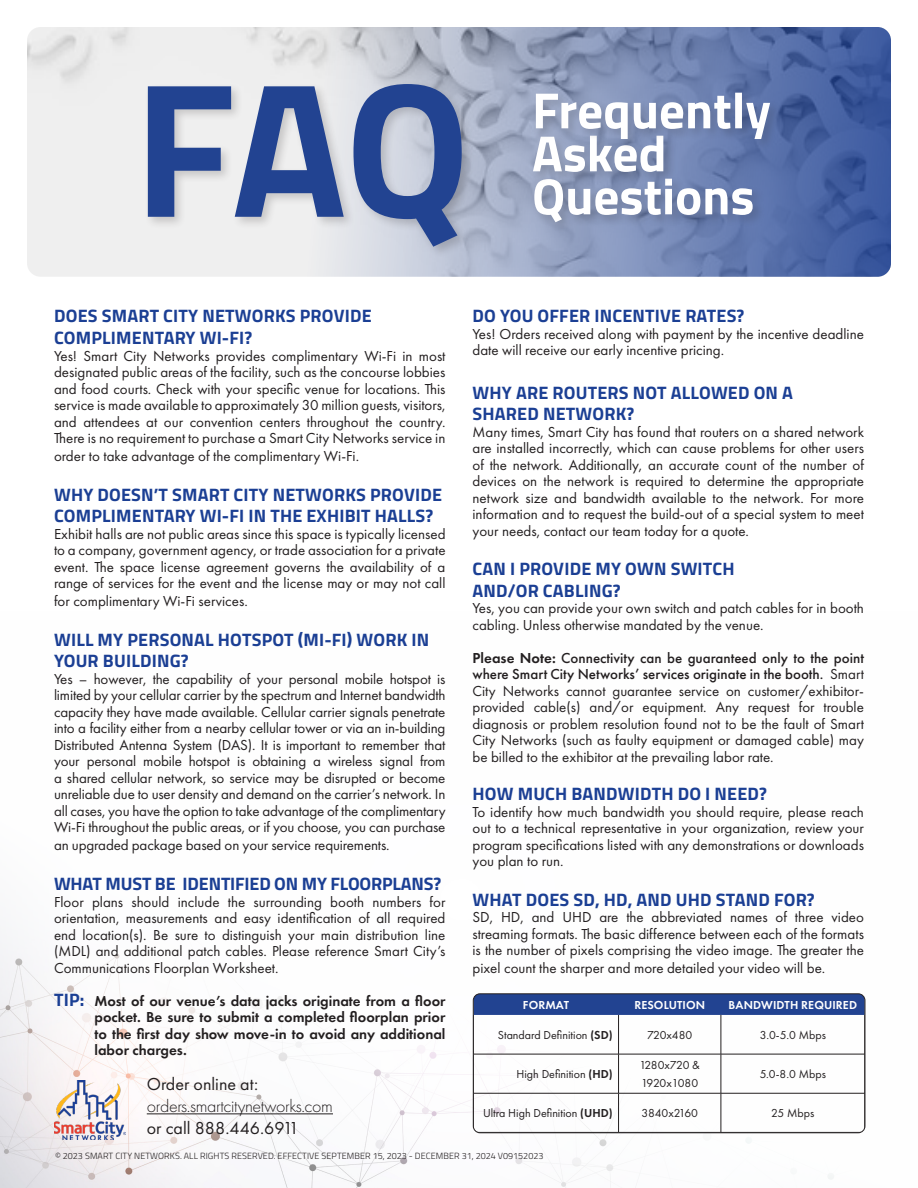
<style>
.page{position:relative;width:918px;height:1188px;background:#fff}
.page>*{position:absolute;margin:0;border:0;box-sizing:border-box;transform-origin:0 0}
.Tech_Rep_FAQ_area{font:700 18px/21.6px "Titillium Web";letter-spacing:.01em;color:#1b3f94}
.Tech_Rep_FAQ_area-2{font:700 18px "Titillium Web";letter-spacing:-.01em;color:#1b3f94}
.Body_Text{font:18px "Futura PT";color:#231f20}
.Body_Text-2{font:300 18px "Futura PT";letter-spacing:-.02em;color:#231f20}
.FAQ_Text{font:15px/16.5px "Futura PT";color:#231f20;text-align:justify}
.t1{font:600 15px/16.5px "Futura PT";color:#231f20;text-align:justify}
.t2{font:12px "Futura PT";color:#231f20}
.t3{font:600 12px "Futura PT";letter-spacing:.01em;color:#fff}
.t4{font:12px/18px "Futura PT";letter-spacing:-.025em;color:#231f20}
.t5{font:300 9px "Titillium Web";letter-spacing:.01em;color:#231f20}
.s1{font-family:"Titillium Web";font-weight:700;font-size:18px;color:#1b3f94}
.s2{font-weight:600}
.s3{font-weight:500}
</style>
<div class="page">
<img style="left:0;top:936px;width:866px;height:252px">
<svg style="left:27px;top:27px;width:864px;height:250px"></svg>
<div style="left:531px;top:176px;width:234px;height:59px;background:#231f20;opacity:.2"></div>
<svg style="left:534px;top:179px;width:219px;height:43px"></svg>
<div style="left:530px;top:133px;width:146px;height:52px;background:#231f20;opacity:.2"></div>
<div style="left:532px;top:90px;width:250px;height:62px;background:#231f20;opacity:.2"></div>
<svg style="left:533px;top:93px;width:237px;height:79px"></svg>
<div style="left:144px;top:81px;width:330px;height:178px;background:#231f20;opacity:.2"></div>
<svg style="left:148px;top:84px;width:314px;height:163px"></svg>
<hr style="left:147px;top:1113px;width:186px;height:1px;background:#231f20">
<img style="left:54px;top:1081px;width:71px;height:59px">
<div style="left:473px;top:994px;width:392px;height:21px;background:#224391"></div>
<hr style="left:618px;top:1015px;width:1px;height:39px;background:#231f20">
<hr style="left:721px;top:1015px;width:1px;height:39px;background:#231f20">
<hr style="left:865px;top:1015px;width:1px;height:39px;background:#231f20">
<hr style="left:473px;top:1054px;width:146px;height:1px;background:#231f20">
<hr style="left:619px;top:1054px;width:102px;height:1px;background:#231f20">
<hr style="left:618px;top:1054px;width:1px;height:39px;background:#231f20">
<hr style="left:721px;top:1054px;width:144px;height:1px;background:#231f20">
<hr style="left:721px;top:1054px;width:1px;height:39px;background:#231f20">
<hr style="left:865px;top:1054px;width:1px;height:39px;background:#231f20">
<hr style="left:473px;top:1093px;width:146px;height:1px;background:#231f20">
<hr style="left:473px;top:1093px;width:1px;height:39px;background:#231f20">
<hr style="left:619px;top:1093px;width:102px;height:1px;background:#231f20">
<hr style="left:618px;top:1093px;width:1px;height:39px;background:#231f20">
<hr style="left:721px;top:1093px;width:144px;height:1px;background:#231f20">
<hr style="left:721px;top:1093px;width:1px;height:39px;background:#231f20">
<hr style="left:865px;top:1093px;width:1px;height:39px;background:#231f20">
<hr style="left:473px;top:1132px;width:146px;height:1px;background:#231f20">
<hr style="left:721px;top:1132px;width:144px;height:1px;background:#231f20">
<div style="left:473px;top:994px;width:392px;height:139px;border:1px solid #231f20;border-radius:7px"></div>
<p class="Tech_Rep_FAQ_area" style="left:54px;top:304px;width:319px">DOES SMART CITY NETWORKS PROVIDE<br>COMPLIMENTARY WI-FI?</p>
<p class="FAQ_Text" style="left:54px;top:347px;width:393px">Yes! Smart City Networks provides complimentary Wi-Fi in most designated public areas of the facility, such as the concourse lobbies and food courts. Check with your specific venue for locations. This service is made available to approximately 30 million guests, visitors, and attendees at our convention centers throughout the country.<br>There is no requirement to purchase a Smart City Networks service in</p>
<p class="FAQ_Text" style="left:54px;top:448px;width:307px">order to take advantage of the complimentary Wi-Fi.</p>
<p class="Tech_Rep_FAQ_area" style="left:54px;top:483px;width:389px">WHY DOESN’T SMART CITY NETWORKS PROVIDE<br>COMPLIMENTARY WI-FI IN THE EXHIBIT HALLS?</p>
<p class="FAQ_Text" style="left:54px;top:525px;width:393px">Exhibit halls are not public areas since this space is typically licensed to a company, government agency, or trade association for a private event. The space license agreement governs the availability of a range of services for the event and the license may or may not call</p>
<p class="FAQ_Text" style="left:54px;top:593px;width:195px">for complimentary Wi-Fi services.</p>
<p class="Tech_Rep_FAQ_area" style="left:54px;top:628px;width:377px">WILL MY PERSONAL HOTSPOT (MI-FI) WORK IN<br>YOUR BUILDING?</p>
<p class="FAQ_Text" style="left:54px;top:671px;width:393px">Yes – however, the capability of your personal mobile hotspot is limited by your cellular carrier by the spectrum and Internet bandwidth capacity they have made available. Cellular carrier signals penetrate into a facility either from a nearby cellular tower or via an in-building Distributed Antenna System (DAS). It is important to remember that your personal mobile hotspot is obtaining a wireless signal from a shared cellular network, so service may be disrupted or become unreliable due to user density and demand on the carrier’s network. In all cases, you have the option to take advantage of the complimentary Wi-Fi throughout the public areas, or if you choose, you can purchase</p>
<p class="FAQ_Text" style="left:54px;top:837px;width:337px">an upgraded package based on your service requirements.</p>
<p class="Tech_Rep_FAQ_area-2" style="left:54px;top:870px;width:389px">WHAT MUST BE IDENTIFIED ON MY FLOORPLANS?</p>
<p class="FAQ_Text" style="left:54px;top:893px;width:393px">Floor plans should include the surrounding booth numbers for orientation, measurements and easy identification of all required end location(s). Be sure to distinguish your main distribution line (MDL) and additional patch cables. Please reference Smart City’s Communications Floorplan Worksheet.</p>
<p class="t1" style="left:94px;top:992px;width:353px;text-indent:-40px"><span class="s1">TIP:</span> Most of our venue’s data jacks originate from a floor pocket. Be sure to submit a completed floorplan prior to the first day show move-in to avoid any additional labor charges.</p>
<p class="Body_Text" style="left:147px;top:1074px;width:113px">Order online at:</p>
<p class="Body_Text-2" style="left:147px;top:1096px;width:188px">orders.smartcitynetworks.com</p>
<p class="Body_Text" style="left:147px;top:1117px;width:154px">or call 888.446.6911</p>
<p class="Tech_Rep_FAQ_area" style="left:473px;top:304px;width:273px">DO YOU OFFER INCENTIVE RATES?</p>
<p class="FAQ_Text" style="left:472px;top:326px;width:393px">Yes! Orders received along with payment by the incentive deadline date will receive our early incentive pricing.</p>
<p class="Tech_Rep_FAQ_area" style="left:473px;top:381px;width:322px">WHY ARE ROUTERS NOT ALLOWED ON A<br>SHARED NETWORK?</p>
<p class="FAQ_Text" style="left:472px;top:423px;width:393px">Many times, Smart City has found that routers on a shared network are installed incorrectly, which can cause problems for other users of the network. Additionally, an accurate count of the number of devices on the network is required to determine the appropriate network size and bandwidth available to the network. For more information and to request the build-out of a special system to meet your needs, contact our team today for a quote.</p>
<p class="Tech_Rep_FAQ_area" style="left:473px;top:557px;width:264px">CAN I PROVIDE MY OWN SWITCH<br>AND/OR CABLING?</p>
<p class="FAQ_Text" style="left:472px;top:600px;width:393px">Yes, you can provide your own switch and patch cables for in booth cabling. Unless otherwise mandated by the venue.</p>
<p class="FAQ_Text" style="left:472px;top:650px;width:393px"><span class="s2">Please Note:</span> <span class="s3">Connectivity can be guaranteed only to the point where Smart City Networks’ services originate in the booth.</span> Smart City Networks cannot guarantee service on customer/exhibitor&shy;provided cable(s) and/or equipment. Any request for trouble diagnosis or problem resolution found not to be the fault of Smart City Networks (such as faulty equipment or damaged cable) may be billed to the exhibitor at the prevailing labor rate.</p>
<p class="Tech_Rep_FAQ_area" style="left:473px;top:782px;width:296px">HOW MUCH BANDWIDTH DO I NEED?</p>
<p class="FAQ_Text" style="left:472px;top:803px;width:393px">To identify how much bandwidth you should require, please reach out to a technical representative in your organization, review your program specifications listed with any demonstrations or downloads you plan to run.</p>
<p class="Tech_Rep_FAQ_area" style="left:473px;top:888px;width:344px">WHAT DOES SD, HD, AND UHD STAND FOR?</p>
<p class="FAQ_Text" style="left:472px;top:909px;width:393px">SD, HD, and UHD are the abbreviated names of three video streaming formats. The basic difference between each of the formats is the number of pixels comprising the video image. The greater the</p>
<p class="FAQ_Text" style="left:472px;top:960px;width:354px">pixel count the sharper and more detailed your video will be.</p>
<p class="t3" style="left:523px;top:997px;width:48px">FORMAT</p>
<p class="t3" style="left:634px;top:997px;width:72px">RESOLUTION</p>
<p class="t3" style="left:729px;top:997px;width:130px">BANDWIDTH REQUIRED</p>
<p class="t2" style="left:498px;top:1028px;width:116px">Standard Definition <span class="s2">(SD)</span></p>
<p class="t2" style="left:647px;top:1028px;width:47px">720x480</p>
<p class="t2" style="left:760px;top:1028px;width:68px">3.0-5.0 Mbps</p>
<p class="t2" style="left:517px;top:1067px;width:98px">High Definition <span class="s2">(HD)</span></p>
<p class="t4" style="left:640px;top:1056px;width:62px">1280x720 &amp;<br>1920x1080</p>
<p class="t2" style="left:760px;top:1067px;width:68px">5.0-8.0 Mbps</p>
<p class="t2" style="left:483px;top:1106px;width:131px">Ultra High Definition <span class="s2">(UHD)</span></p>
<p class="t2" style="left:641px;top:1106px;width:58px">3840x2160</p>
<p class="t2" style="left:771px;top:1106px;width:45px">25 Mbps</p>
<p class="t5" style="left:55px;top:1150px;width:490px">© 2023 SMART CITY NETWORKS. ALL RIGHTS RESERVED. EFFECTIVE SEPTEMBER 15, 2023 - DECEMBER 31, 2024 V09152023</p>
</div>
